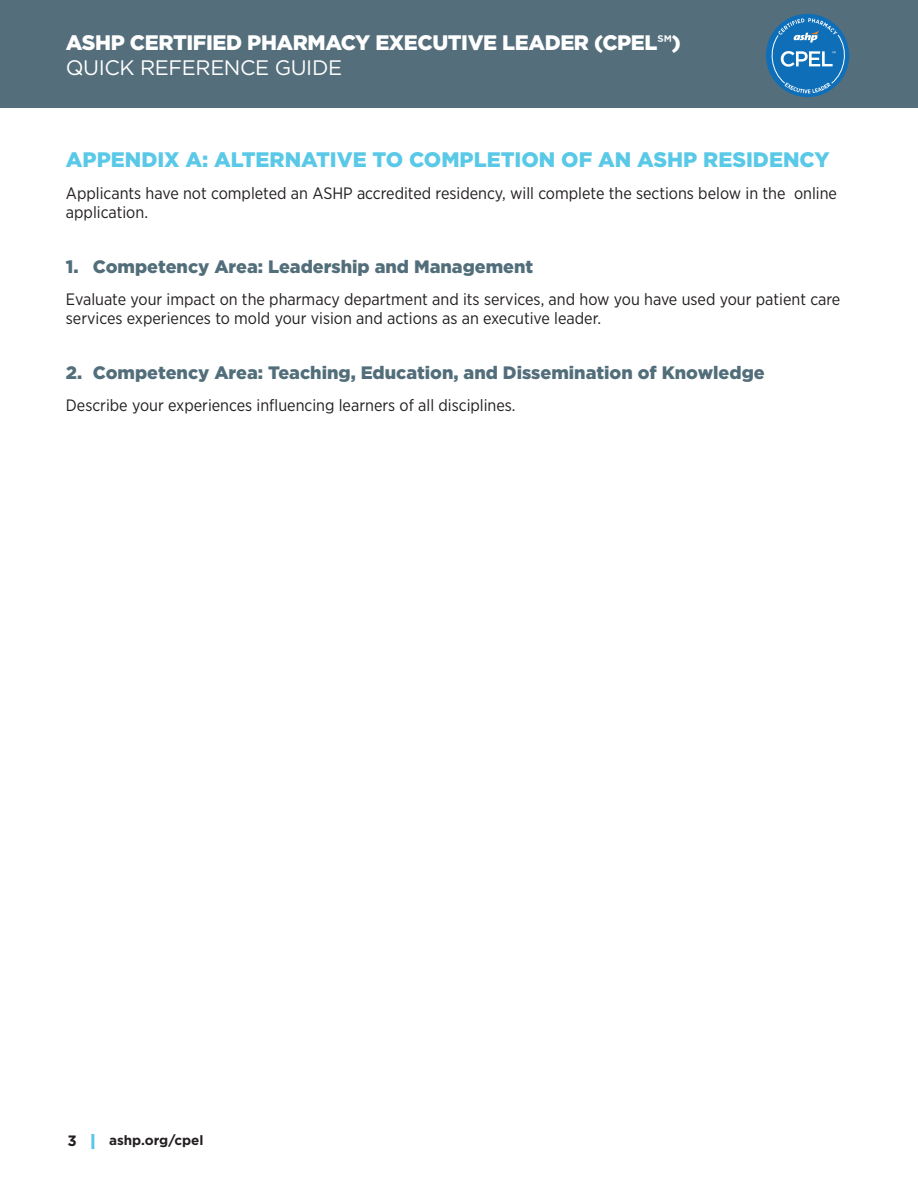
<style>
.page{position:relative;width:918px;height:1188px;background:#fff}
.page>*{position:absolute;margin:0;border:0;box-sizing:border-box;transform-origin:0 0}
.t1{font:900 21px/25.2px "Gotham";letter-spacing:-.02em;color:#fff}
.t2{font:900 21px "Gotham";color:#59c9e7}
.t3{font:900 18px "Gotham";color:#526e7a}
.t4{font:16.5px/18.9px "Gotham Narrow";color:#231f20}
.t5{font:700 15px "Gotham";color:#231f20}
.t6{font:700 13.5px "Gotham";color:#231f20}
.s1{font-weight:700}
.s2{font-weight:400}
</style>
<div class="page">
<div style="left:0;top:0;width:918px;height:108px;background:#546e7b"></div>
<div style="left:766px;top:14px;width:83px;height:83px;background:#0f6eb8;border-radius:50%"></div>
<svg style="left:768px;top:18px;width:81px;height:75px"></svg>
<hr style="left:91px;top:1134px;width:3px;height:15px;background:#59c9e7">
<p class="t1" style="left:66px;top:30px;width:616px">ASHP CERTIFIED PHARMACY EXECUTIVE LEADER (CPEL<span class="s1">℠</span>)<br><span class="s2">QUICK REFERENCE GUIDE</span></p>
<p class="t2" style="left:66px;top:145px;width:765px">APPENDIX A: ALTERNATIVE TO COMPLETION OF AN ASHP RESIDENCY</p>
<p class="t4" style="left:66px;top:184px;width:773px">Applicants have not completed an ASHP accredited residency, will complete the sections below in the online application.</p>
<p class="t3" style="left:66px;top:254px;width:469px">1. Competency Area: Leadership and Management</p>
<p class="t4" style="left:66px;top:290px;width:776px">Evaluate your impact on the pharmacy department and its services, and how you have used your patient care services experiences to mold your vision and actions as an executive leader.</p>
<p class="t3" style="left:66px;top:360px;width:700px">2. Competency Area: Teaching, Education, and Dissemination of Knowledge</p>
<p class="t4" style="left:66px;top:396px;width:451px">Describe your experiences influencing learners of all disciplines.</p>
<p class="t5" style="left:67px;top:1131px;width:11px">3</p>
<p class="t6" style="left:109px;top:1131px;width:96px">ashp.org/cpel</p>
</div>
